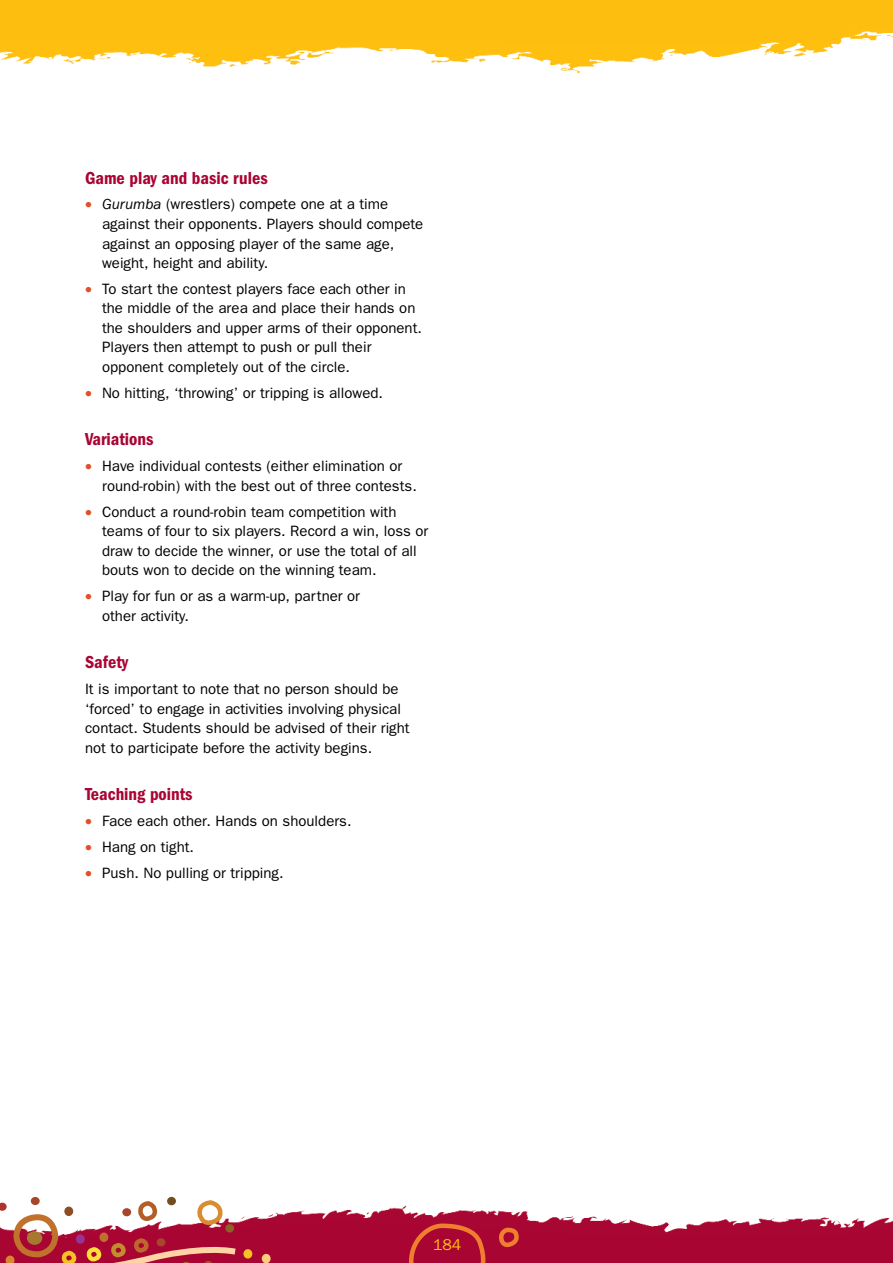
<style>
.page{position:relative;width:893px;height:1263px;background:#fff}
.page>*{position:absolute;margin:0;border:0;box-sizing:border-box;transform-origin:0 0}
.t1{font:600 condensed 18px "Franklin Gothic";color:#a90533}
.t2{font:15.75px "Franklin Gothic";color:#febe10}
.t3{font:15px/19.5px "Franklin Gothic";color:#000}
.s1{color:#e14f28}
.s2{font-style:italic}
</style>
<div class="page">
<img style="left:0;top:43px;width:841px;height:29px">
<div style="left:0;top:0;width:893px;height:43px;background:#febe10"></div>
<svg style="left:0;top:1196px;width:893px;height:67px"></svg>
<p class="t1" style="left:85px;top:167px;width:184px">Game play and basic rules</p>
<p class="t3" style="left:102px;top:194px;width:323px;text-indent:-17px"><span class="s1">•</span> <span class="s2">Gurumba</span> (wrestlers) compete one at a time against their opponents. Players should compete against an opposing player of the same age, weight, height and ability.</p>
<p class="t3" style="left:102px;top:279px;width:321px;text-indent:-17px"><span class="s1">•</span> To start the contest players face each other in the middle of the area and place their hands on the shoulders and upper arms of their opponent.<br>Players then attempt to push or pull their opponent completely out of the circle.</p>
<p class="t3" style="left:85px;top:383px;width:300px"><span class="s1">•</span> No hitting, ‘throwing’ or tripping is allowed.</p>
<p class="t1" style="left:85px;top:429px;width:70px">Variations</p>
<p class="t3" style="left:102px;top:456px;width:316px;text-indent:-17px"><span class="s1">•</span> Have individual contests (either elimination or round-robin) with the best out of three contests.</p>
<p class="t3" style="left:102px;top:501px;width:328px;text-indent:-17px"><span class="s1">•</span> Conduct a round-robin team competition with teams of four to six players. Record a win, loss or draw to decide the winner, or use the total of all bouts won to decide on the winning team.</p>
<p class="t3" style="left:102px;top:586px;width:260px;text-indent:-17px"><span class="s1">•</span> Play for fun or as a warm-up, partner or other activity.</p>
<p class="t1" style="left:85px;top:652px;width:45px">Safety</p>
<p class="t3" style="left:85px;top:679px;width:326px">It is important to note that no person should be ‘forced’ to engage in activities involving physical contact. Students should be advised of their right not to participate before the activity begins.</p>
<p class="t1" style="left:85px;top:784px;width:109px">Teaching points</p>
<p class="t3" style="left:85px;top:811px;width:268px"><span class="s1">•</span> Face each other. Hands on shoulders.</p>
<p class="t3" style="left:85px;top:837px;width:111px"><span class="s1">•</span> Hang on tight.</p>
<p class="t3" style="left:85px;top:863px;width:200px"><span class="s1">•</span> Push. No pulling or tripping.</p>
<p class="t2" style="left:433px;top:1236px;width:30px">184</p>
</div>
